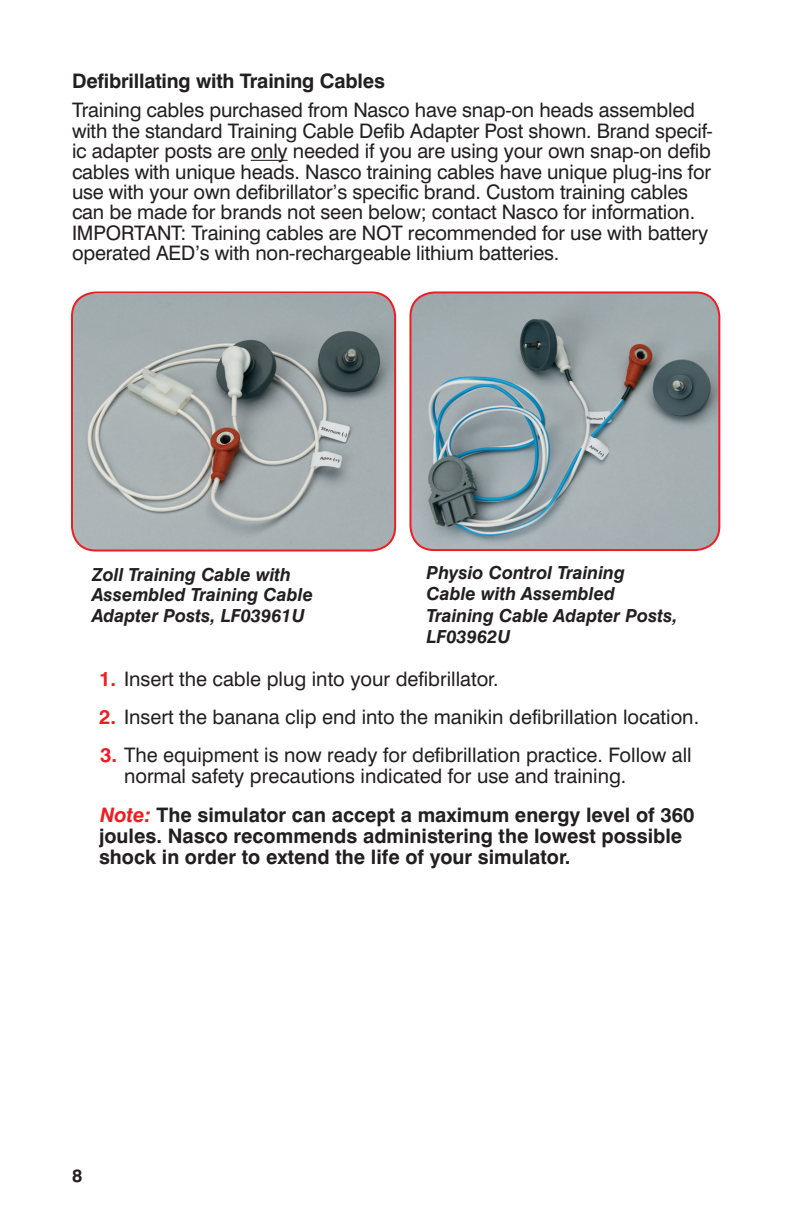
<style>
.page{position:relative;width:792px;height:1224px;background:#fff}
.page>*{position:absolute;margin:0;border:0;box-sizing:border-box;transform-origin:0 0}
.t1{font:20px/20.4px "Swiss 721 BT";letter-spacing:-.01em;color:#231f20}
.t2{font:700 20px/21px "Swiss 721 BT";color:#231f20}
.t3{font:italic 700 18px/21.6px "Swiss 721 BT";color:#231f20}
.t4{font:700 18px "Swiss 721 BT";color:#231f20}
.s1{font-weight:700;color:#ee1d23}
.s2{font-style:italic;color:#ee1d23}
</style>
<div class="page">
<hr style="left:251px;top:160px;width:37px;height:1px;background:#231f20">
<img style="left:72px;top:294px;width:323px;height:257px">
<div style="left:71px;top:291px;width:325px;height:261px;border:2px solid #ee1d23;border-radius:24px"></div>
<img style="left:412px;top:292px;width:307px;height:258px">
<div style="left:409px;top:291px;width:311px;height:260px;border:2px solid #ee1d23;border-radius:24px"></div>
<p class="t2" style="left:72px;top:70px;width:314px">Defibrillating with Training Cables</p>
<p class="t1" style="left:72px;top:100px;width:642px">Training cables purchased from Nasco have snap-on heads assembled with the standard Training Cable Defib Adapter Post shown. Brand specif&shy;ic adapter posts are only needed if you are using your own snap-on defib cables with unique heads. Nasco training cables have unique plug-ins for use with your own defibrillator’s specific brand. Custom training cables can be made for brands not seen below; contact Nasco for information.<br>IMPORTANT: Training cables are NOT recommended for use with battery operated AED’s with non-rechargeable lithium batteries.</p>
<p class="t3" style="left:92px;top:564px;width:223px;line-height:20.8px">Zoll Training Cable with<br>Assembled Training Cable<br>Adapter Posts, LF03961U</p>
<p class="t3" style="left:426px;top:561px;width:253px">Physio Control Training<br>Cable with Assembled<br>Training Cable Adapter Posts,<br>LF03962U</p>
<p class="t1" style="left:99px;top:668px;width:401px"><span class="s1">1.</span> Insert the cable plug into your defibrillator.</p>
<p class="t1" style="left:99px;top:707px;width:602px"><span class="s1">2.</span> Insert the banana clip end into the manikin defibrillation location.</p>
<p class="t1" style="left:124px;top:745px;width:569px;text-indent:-24px"><span class="s1">3.</span> The equipment is now ready for defibrillation practice. Follow all normal safety precautions indicated for use and training.</p>
<p class="t2" style="left:99px;top:804px;width:597px"><span class="s2">Note:</span> The simulator can accept a maximum energy level of 360 joules. Nasco recommends administering the lowest possible shock in order to extend the life of your simulator.</p>
<p class="t4" style="left:72px;top:1165px;width:12px">8</p>
</div>
